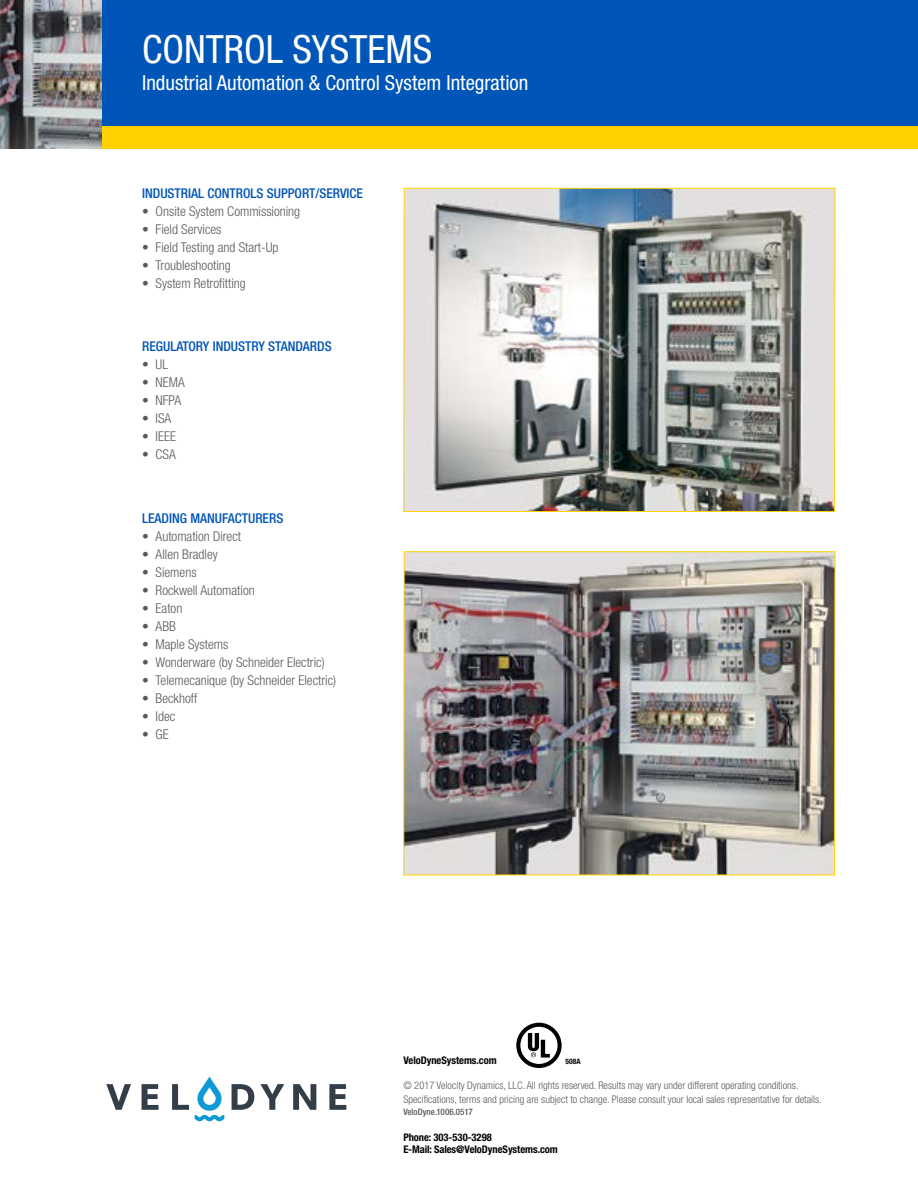
<style>
.page{position:relative;width:918px;height:1188px;background:#fff}
.page>*{position:absolute;margin:0;border:0;box-sizing:border-box;transform-origin:0 0}
.t1{font:condensed 39px "Helvetica Neue LT Std";color:#fff}
.t2{font:condensed 20.7px "Helvetica Neue LT Std";color:#fff}
.t3{font:300 condensed 13.5px "Helvetica Neue LT Std";color:#58595b}
.t4{font:500 condensed 13.5px "Helvetica Neue LT Std";color:#0055b8}
.t5{font:300 condensed 10.5px/13.5px "Helvetica Neue LT Std";color:#58595b}
.t6{font:700 condensed 10.5px/12px "Helvetica Neue LT Std";letter-spacing:-.005em;color:#000}
.t7{font:500 condensed 9px "Helvetica Neue LT Std";letter-spacing:-.005em;color:#58595b}
.t8{font:700 condensed 7.5px "Helvetica Neue LT Std";color:#000}
</style>
<div class="page">
<div style="left:0;top:0;width:918px;height:148px;background:#0055b8"></div>
<div style="left:98px;top:126px;width:820px;height:22px;background:#ffd100"></div>
<img style="left:0;top:0;width:101px;height:148px">
<svg style="left:516px;top:1023px;width:46px;height:45px"></svg>
<svg style="left:106px;top:1084px;width:25px;height:26px"></svg>
<svg style="left:142px;top:1084px;width:17px;height:26px"></svg>
<svg style="left:172px;top:1077px;width:53px;height:44px"></svg>
<svg style="left:232px;top:1084px;width:22px;height:26px"></svg>
<svg style="left:260px;top:1084px;width:24px;height:26px"></svg>
<svg style="left:293px;top:1084px;width:23px;height:26px"></svg>
<svg style="left:329px;top:1084px;width:17px;height:26px"></svg>
<img style="left:405px;top:190px;width:428px;height:320px">
<div style="left:403px;top:188px;width:432px;height:324px;border:1px solid #ffd100"></div>
<img style="left:405px;top:553px;width:428px;height:320px">
<div style="left:403px;top:551px;width:432px;height:324px;border:1px solid #ffd100"></div>
<h1 class="t1" style="left:142px;top:26px;width:292px">CONTROL SYSTEMS</h1>
<h2 class="t2" style="left:142px;top:70px;width:388px">Industrial Automation &amp; Control System Integration</h2>
<p class="t4" style="left:142px;top:185px;width:223px">INDUSTRIAL CONTROLS SUPPORT/SERVICE</p>
<p class="t3" style="left:142px;top:203px;width:160px">• Onsite System Commissioning</p>
<p class="t3" style="left:142px;top:221px;width:81px">• Field Services</p>
<p class="t3" style="left:142px;top:239px;width:138px">• Field Testing and Start-Up</p>
<p class="t3" style="left:142px;top:257px;width:90px">• Troubleshooting</p>
<p class="t3" style="left:142px;top:275px;width:105px">• System Retrofitting</p>
<p class="t4" style="left:142px;top:338px;width:191px">REGULATORY INDUSTRY STANDARDS</p>
<p class="t3" style="left:142px;top:357px;width:28px">• UL</p>
<p class="t3" style="left:142px;top:375px;width:44px">• NEMA</p>
<p class="t3" style="left:142px;top:393px;width:41px">• NFPA</p>
<p class="t3" style="left:142px;top:411px;width:31px">• ISA</p>
<p class="t3" style="left:142px;top:429px;width:35px">• IEEE</p>
<p class="t3" style="left:142px;top:447px;width:35px">• CSA</p>
<p class="t4" style="left:142px;top:510px;width:143px">LEADING MANUFACTURERS</p>
<p class="t3" style="left:142px;top:528px;width:100px">• Automation Direct</p>
<p class="t3" style="left:142px;top:546px;width:77px">• Allen Bradley</p>
<p class="t3" style="left:142px;top:564px;width:56px">• Siemens</p>
<p class="t3" style="left:142px;top:582px;width:114px">• Rockwell Automation</p>
<p class="t3" style="left:142px;top:600px;width:42px">• Eaton</p>
<p class="t3" style="left:142px;top:618px;width:35px">• ABB</p>
<p class="t3" style="left:142px;top:636px;width:88px">• Maple Systems</p>
<p class="t3" style="left:142px;top:654px;width:184px">• Wonderware (by Schneider Electric)</p>
<p class="t3" style="left:142px;top:672px;width:196px">• Telemecanique (by Schneider Electric)</p>
<p class="t3" style="left:142px;top:690px;width:57px">• Beckhoff</p>
<p class="t3" style="left:142px;top:708px;width:35px">• Idec</p>
<p class="t3" style="left:142px;top:726px;width:28px">• GE</p>
<p class="t6" style="left:403px;top:1054px;width:95px">VeloDyneSystems.com</p>
<p class="t8" style="left:565px;top:1056px;width:17px">508A</p>
<p class="t5" style="left:403px;top:1078px;width:420px">© 2017 Velocity Dynamics, LLC. All rights reserved. Results may vary under different operating conditions.<br>Specifications, terms and pricing are subject to change. Please consult your local sales representative for details.</p>
<p class="t7" style="left:403px;top:1106px;width:71px">VeloDyne.1006.0517</p>
<p class="t6" style="left:403px;top:1132px;width:156px">Phone: 303-530-3298<br>E-Mail: Sales@VeloDyneSystems.com</p>
</div>
